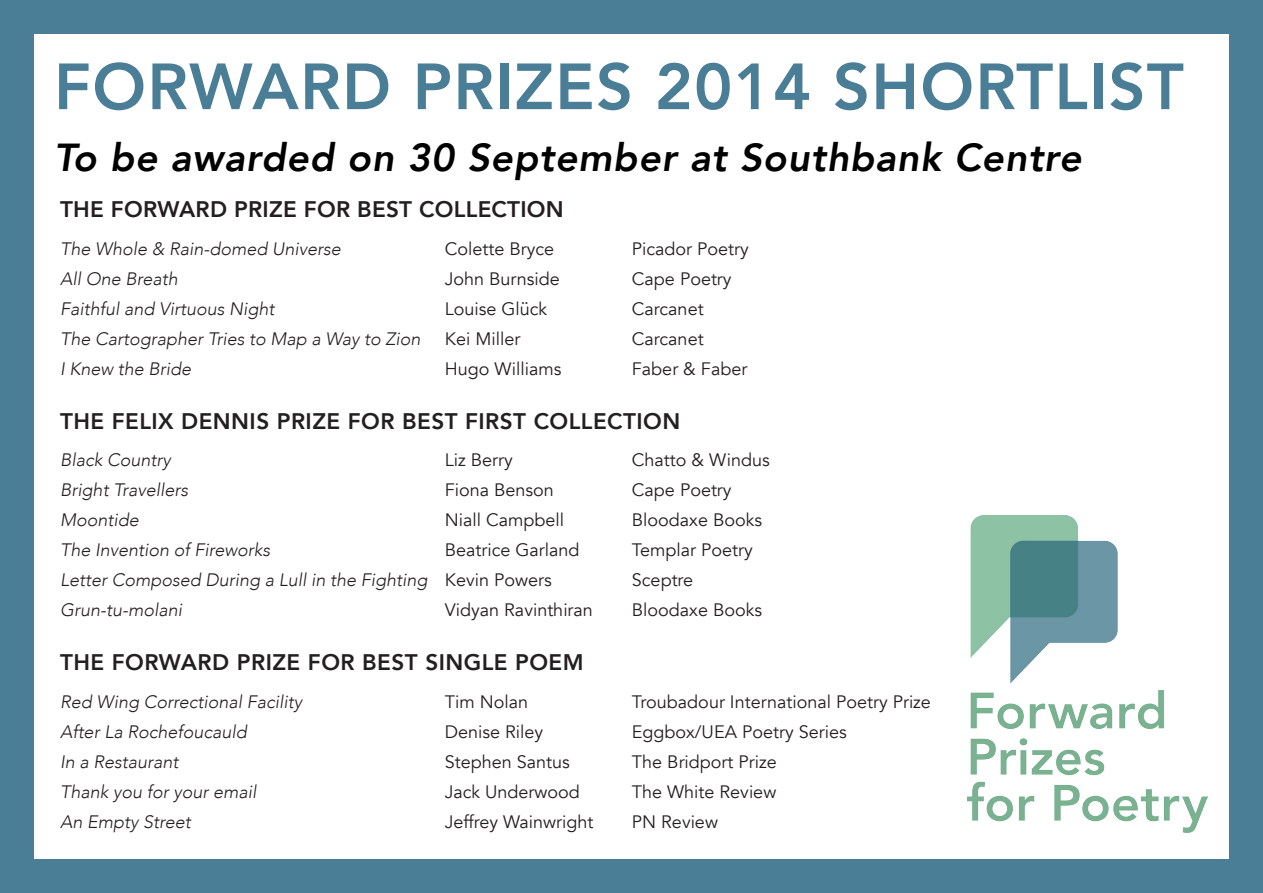
<style>
.page{position:relative;width:1263px;height:893px;background:#4a7d96}
.page>*{position:absolute;margin:0;border:0;box-sizing:border-box;transform-origin:0 0}
.t1{font:800 64.5px "Avenir";letter-spacing:.02em;color:#4a7d96}
.t2{font:italic 800 39px "Avenir";letter-spacing:.02em;color:#000}
.t3{font:800 22.5px "Avenir";letter-spacing:.02em;color:#231f20}
.t4{font:18px "Avenir";color:#231f20}
.t5{font:italic 300 18px "Avenir";color:#231f20}
</style>
<div class="page">
<div style="left:34px;top:34px;width:1195px;height:825px;background:#fff"></div>
<img style="left:968px;top:516px;width:240px;height:317px">
<p class="t1" style="left:54px;top:37px;width:1131px">FORWARD PRIZES 2014 SHORTLIST</p>
<p class="t2" style="left:54px;top:134px;width:1029px">To be awarded on 30 September at Southbank Centre</p>
<p class="t3" style="left:60px;top:192px;width:505px">THE FORWARD PRIZE FOR BEST COLLECTION</p>
<p class="t5" style="left:60px;top:238px;width:282px">The Whole &amp; Rain-domed Universe</p>
<p class="t4" style="left:445px;top:238px;width:111px">Colette Bryce</p>
<p class="t4" style="left:632px;top:238px;width:118px">Picador Poetry</p>
<p class="t5" style="left:60px;top:268px;width:119px">All One Breath</p>
<p class="t4" style="left:445px;top:268px;width:117px">John Burnside</p>
<p class="t4" style="left:632px;top:268px;width:101px">Cape Poetry</p>
<p class="t5" style="left:60px;top:298px;width:216px">Faithful and Virtuous Night</p>
<p class="t4" style="left:445px;top:298px;width:104px">Louise Glück</p>
<p class="t4" style="left:632px;top:298px;width:73px">Carcanet</p>
<p class="t5" style="left:60px;top:328px;width:362px">The Cartographer Tries to Map a Way to Zion</p>
<p class="t4" style="left:445px;top:328px;width:77px">Kei Miller</p>
<p class="t4" style="left:632px;top:328px;width:73px">Carcanet</p>
<p class="t5" style="left:60px;top:358px;width:133px">I Knew the Bride</p>
<p class="t4" style="left:445px;top:358px;width:118px">Hugo Williams</p>
<p class="t4" style="left:632px;top:358px;width:117px">Faber &amp; Faber</p>
<p class="t3" style="left:60px;top:403px;width:622px">THE FELIX DENNIS PRIZE FOR BEST FIRST COLLECTION</p>
<p class="t5" style="left:60px;top:449px;width:112px">Black Country</p>
<p class="t4" style="left:445px;top:449px;width:69px">Liz Berry</p>
<p class="t4" style="left:632px;top:449px;width:139px">Chatto &amp; Windus</p>
<p class="t5" style="left:60px;top:479px;width:130px">Bright Travellers</p>
<p class="t4" style="left:445px;top:479px;width:111px">Fiona Benson</p>
<p class="t4" style="left:632px;top:479px;width:101px">Cape Poetry</p>
<p class="t5" style="left:60px;top:509px;width:80px">Moontide</p>
<p class="t4" style="left:445px;top:509px;width:121px">Niall Campbell</p>
<p class="t4" style="left:632px;top:509px;width:132px">Bloodaxe Books</p>
<p class="t5" style="left:60px;top:539px;width:212px">The Invention of Fireworks</p>
<p class="t4" style="left:445px;top:539px;width:136px">Beatrice Garland</p>
<p class="t4" style="left:632px;top:539px;width:122px">Templar Poetry</p>
<p class="t5" style="left:60px;top:569px;width:369px">Letter Composed During a Lull in the Fighting</p>
<p class="t4" style="left:445px;top:569px;width:109px">Kevin Powers</p>
<p class="t4" style="left:632px;top:569px;width:63px">Sceptre</p>
<p class="t5" style="left:60px;top:599px;width:124px">Grun-tu-molani</p>
<p class="t4" style="left:445px;top:599px;width:150px">Vidyan Ravinthiran</p>
<p class="t4" style="left:632px;top:599px;width:132px">Bloodaxe Books</p>
<p class="t3" style="left:60px;top:645px;width:525px">THE FORWARD PRIZE FOR BEST SINGLE POEM</p>
<p class="t5" style="left:60px;top:691px;width:244px">Red Wing Correctional Facility</p>
<p class="t4" style="left:445px;top:691px;width:85px">Tim Nolan</p>
<p class="t4" style="left:632px;top:691px;width:300px">Troubadour International Poetry Prize</p>
<p class="t5" style="left:60px;top:721px;width:188px">After La Rochefoucauld</p>
<p class="t4" style="left:445px;top:721px;width:100px">Denise Riley</p>
<p class="t4" style="left:632px;top:721px;width:216px">Eggbox/UEA Poetry Series</p>
<p class="t5" style="left:60px;top:751px;width:120px">In a Restaurant</p>
<p class="t4" style="left:445px;top:751px;width:127px">Stephen Santus</p>
<p class="t4" style="left:632px;top:751px;width:146px">The Bridport Prize</p>
<p class="t5" style="left:60px;top:781px;width:198px">Thank you for your email</p>
<p class="t4" style="left:445px;top:781px;width:137px">Jack Underwood</p>
<p class="t4" style="left:632px;top:781px;width:146px">The White Review</p>
<p class="t5" style="left:60px;top:811px;width:132px">An Empty Street</p>
<p class="t4" style="left:445px;top:811px;width:150px">Jeffrey Wainwright</p>
<p class="t4" style="left:632px;top:811px;width:88px">PN Review</p>
</div>
